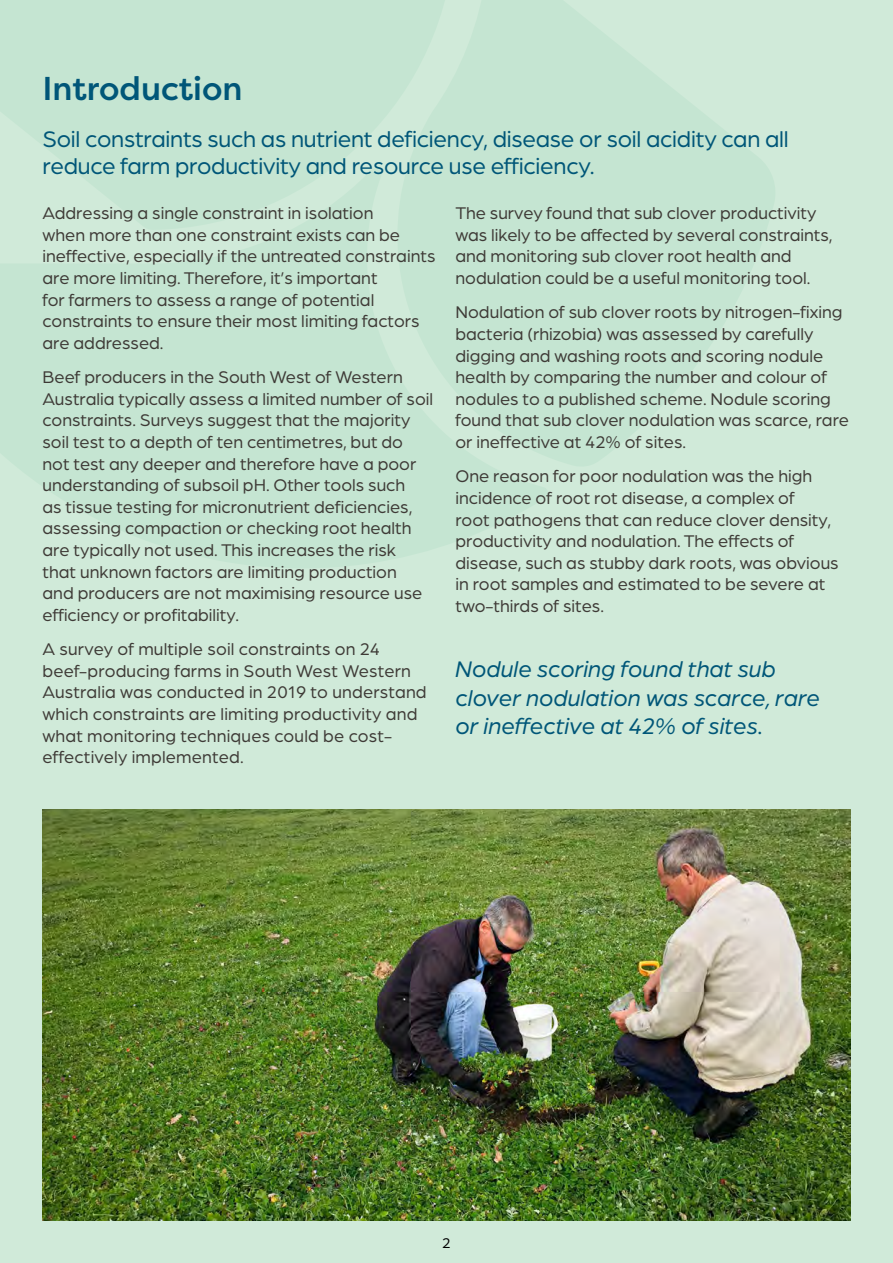
<style>
.page{position:relative;width:893px;height:1263px;background:#d0ead9}
.page>*{position:absolute;margin:0;border:0;box-sizing:border-box;transform-origin:0 0}
.t1{font:500 33px "Filson Pro";color:#005678}
.t2{font:24px/27px "Arboria";letter-spacing:-.01em;color:#005678}
.t3{font:italic 24px/28.8px "Arboria";color:#005678}
.t4{font:18px/21.6px "Arboria";color:#3e3a36}
.t5{font:15px "Arboria";color:#000}
</style>
<div class="page">
<div style="left:0;top:0;width:397px;height:165px;background:#c5e5d2"></div>
<svg style="left:397px;top:0;width:378px;height:466px;fill:#c5e5d2"></svg>
<svg style="left:0;top:165px;width:550px;height:403px;fill:#c5e5d2"></svg>
<img style="left:43px;top:809px;width:807px;height:411px">
<h1 class="t1" style="left:43px;top:66px;width:201px">Introduction</h1>
<h2 class="t2" style="left:43px;top:125px;width:748px">Soil constraints such as nutrient deficiency, disease or soil acidity can all reduce farm productivity and resource use efficiency.</h2>
<p class="t4" style="left:43px;top:202px;width:394px">Addressing a single constraint in isolation<br>when more than one constraint exists can be ineffective, especially if the untreated constraints are more limiting. Therefore, it’s important<br>for farmers to assess a range of potential constraints to ensure their most limiting factors are addressed.</p>
<p class="t4" style="left:43px;top:366px;width:392px">Beef producers in the South West of Western Australia typically assess a limited number of soil constraints. Surveys suggest that the majority soil test to a depth of ten centimetres, but do not test any deeper and therefore have a poor understanding of subsoil pH. Other tools such<br>as tissue testing for micronutrient deficiencies, assessing compaction or checking root health are typically not used. This increases the risk that unknown factors are limiting production<br>and producers are not maximising resource use efficiency or profitability.</p>
<p class="t4" style="left:43px;top:638px;width:386px">A survey of multiple soil constraints on 24 beef-producing farms in South West Western Australia was conducted in 2019 to understand which constraints are limiting productivity and what monitoring techniques could be cost&shy;effectively implemented.</p>
<p class="t4" style="left:455px;top:202px;width:378px">The survey found that sub clover productivity was likely to be affected by several constraints, and monitoring sub clover root health and nodulation could be a useful monitoring tool.</p>
<p class="t4" style="left:455px;top:301px;width:395px">Nodulation of sub clover roots by nitrogen-fixing bacteria (rhizobia) was assessed by carefully digging and washing roots and scoring nodule health by comparing the number and colour of nodules to a published scheme. Nodule scoring found that sub clover nodulation was scarce, rare or ineffective at 42% of sites.</p>
<p class="t4" style="left:455px;top:465px;width:385px">One reason for poor nodulation was the high incidence of root rot disease, a complex of<br>root pathogens that can reduce clover density, productivity and nodulation. The effects of disease, such as stubby dark roots, was obvious in root samples and estimated to be severe at two-thirds of sites.</p>
<h2 class="t3" style="left:455px;top:653px;width:366px">Nodule scoring found that sub clover nodulation was scarce, rare or ineffective at 42% of sites.</h2>
<p class="t5" style="left:442px;top:1233px;width:10px">2</p>
</div>
